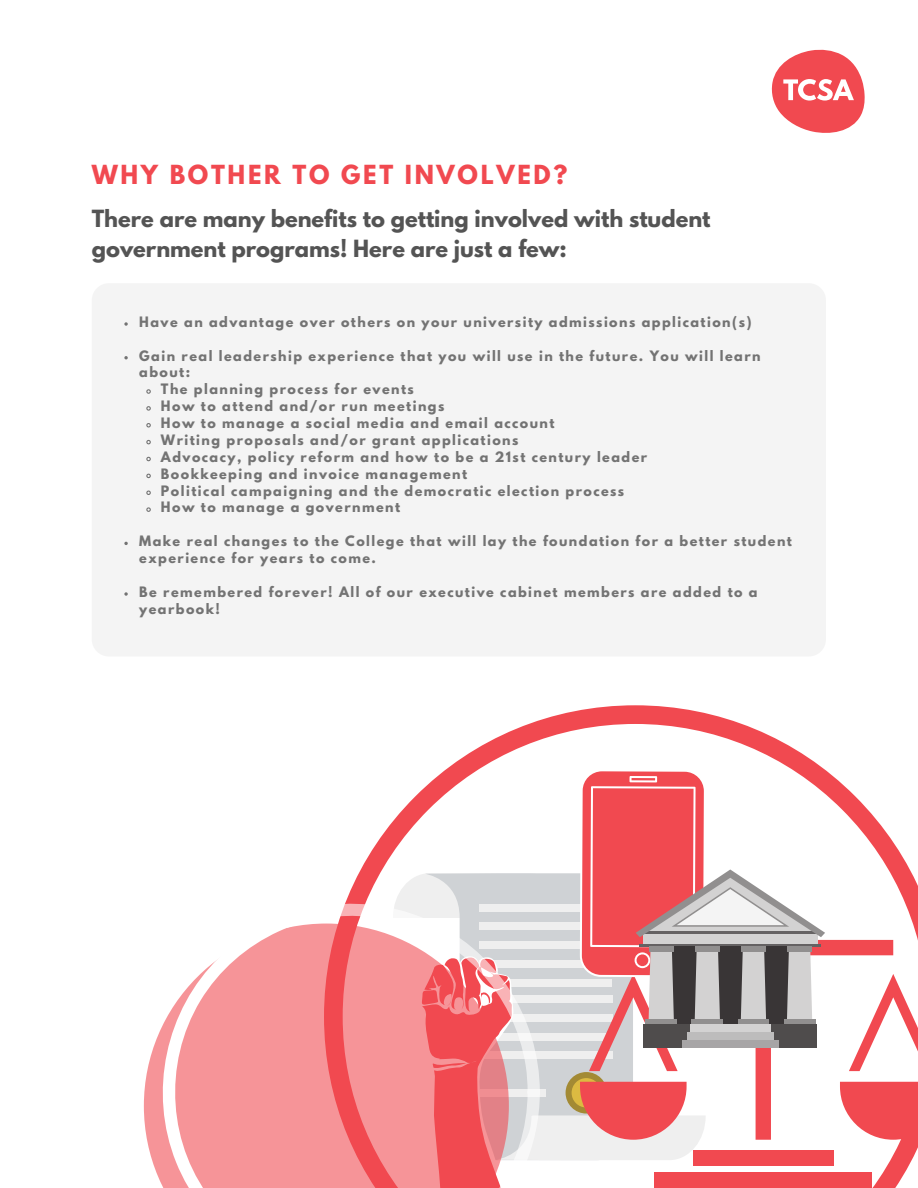
<style>
.page{position:relative;width:918px;height:1188px;background:#fff}
.page>*{position:absolute;margin:0;border:0;box-sizing:border-box;transform-origin:0 0}
.t1{font:700 23.25px "League Spartan";letter-spacing:.115em;color:#f14950}
.t2{font:700 21px/30.2px "League Spartan";color:#545454}
.t3{font:700 12.75px/16.8px "League Spartan";letter-spacing:.115em;color:#737373}
</style>
<div class="page">
<svg style="left:345px;top:705px;width:573px;height:483px"></svg>
<div style="left:654px;top:1172px;width:218px;height:16px;background:#f14950"></div>
<div style="left:693px;top:1150px;width:141px;height:16px;background:#f14950"></div>
<svg style="left:893px;top:974px;width:25px;height:97px"></svg>
<svg style="left:893px;top:1082px;width:25px;height:58px"></svg>
<svg style="left:825px;top:910px;width:68px;height:230px"></svg>
<svg style="left:393px;top:769px;width:432px;height:419px"></svg>
<svg style="left:148px;top:904px;width:392px;height:284px;fill:#f69498"></svg>
<div style="left:92px;top:283px;width:734px;height:374px;background:#f4f4f4;border-radius:17px"></div>
<svg style="left:124px;top:322px;width:4px;height:4px"></svg>
<svg style="left:124px;top:356px;width:4px;height:3px"></svg>
<svg style="left:146px;top:389px;width:5px;height:5px"></svg>
<svg style="left:146px;top:406px;width:5px;height:5px"></svg>
<svg style="left:146px;top:423px;width:5px;height:5px"></svg>
<svg style="left:146px;top:439px;width:5px;height:6px"></svg>
<svg style="left:146px;top:456px;width:5px;height:6px"></svg>
<svg style="left:146px;top:473px;width:5px;height:6px"></svg>
<svg style="left:146px;top:490px;width:5px;height:5px"></svg>
<svg style="left:146px;top:507px;width:5px;height:5px"></svg>
<svg style="left:124px;top:542px;width:4px;height:3px"></svg>
<svg style="left:124px;top:592px;width:4px;height:4px"></svg>
<svg style="left:771px;top:49px;width:94px;height:84px"></svg>
<h1 class="t1" style="left:92px;top:163px;width:477px">WHY BOTHER TO GET INVOLVED?</h1>
<h2 class="t2" style="left:92px;top:206px;width:620px">There are many benefits to getting involved with student government programs! Here are just a few:</h2>
<p class="t3" style="left:139px;top:315px;width:614px">Have an advantage over others on your university admissions application(s)</p>
<p class="t3" style="left:139px;top:349px;width:623px">Gain real leadership experience that you will use in the future. You will learn</p>
<p class="t3" style="left:139px;top:366px;width:52px">about:</p>
<p class="t3" style="left:161px;top:382px;width:254px">The planning process for events</p>
<p class="t3" style="left:161px;top:399px;width:285px">How to attend and/or run meetings</p>
<p class="t3" style="left:161px;top:416px;width:395px">How to manage a social media and email account</p>
<p class="t3" style="left:161px;top:433px;width:359px">Writing proposals and/or grant applications</p>
<p class="t3" style="left:161px;top:450px;width:488px">Advocacy, policy reform and how to be a 21st century leader</p>
<p class="t3" style="left:161px;top:467px;width:308px">Bookkeeping and invoice management</p>
<p class="t3" style="left:161px;top:484px;width:465px">Political campaigning and the democratic election process</p>
<p class="t3" style="left:161px;top:501px;width:241px">How to manage a government</p>
<p class="t3" style="left:139px;top:534px;width:654px">Make real changes to the College that will lay the foundation for a better student experience for years to come.</p>
<p class="t3" style="left:139px;top:585px;width:620px">Be remembered forever! All of our executive cabinet members are added to a yearbook!</p>
</div>
